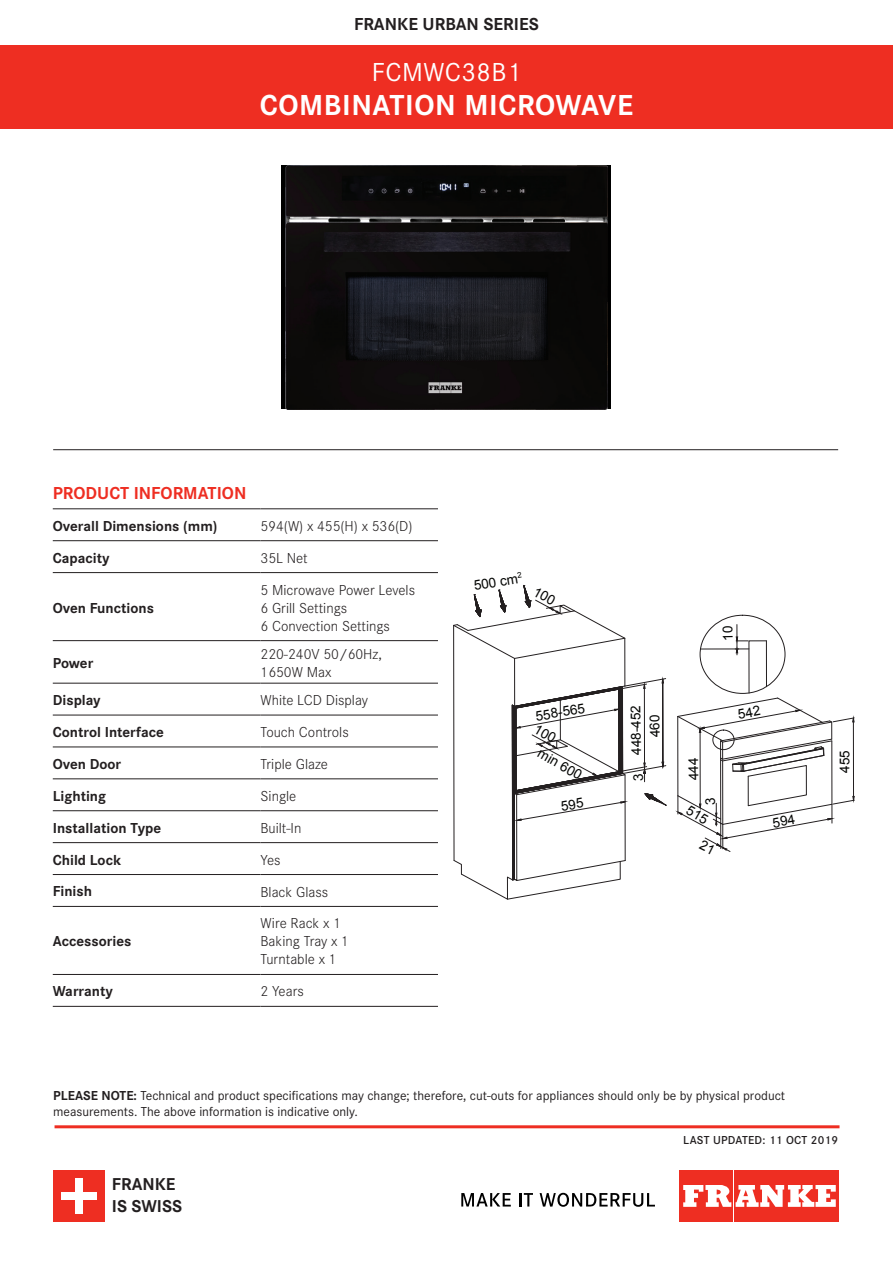
<style>
.page{position:relative;width:893px;height:1263px;background:#fff}
.page>*{position:absolute;margin:0;border:0;box-sizing:border-box;transform-origin:0 0}
.t1{font:700 30px "Corporate S";letter-spacing:.02em;color:#fff}
.t2{font:27px "Corporate S";letter-spacing:.02em;color:#fff}
.t3{font:700 18px "Corporate S";color:#ee2e22}
.t4{font:700 18px "Corporate S";color:#231f20}
.t5{font:700 17.85px/21.5px "Corporate S";color:#231f20}
.t6{font:300 15px/18px "Corporate S";color:#231f20}
.t7{font:700 15px "Corporate S";color:#231f20}
.t8{font:13.65px "Arial";color:#040503}
.t9{font:13.5px/16.2px "Corporate S";color:#231f20}
.t10{font:600 12px "Corporate S";letter-spacing:.02em;color:#231f20}
.s1{font-weight:700}
</style>
<div class="page">
<hr style="left:55px;top:1125px;width:784px;height:3px;background:#ee2e22">
<hr style="left:53px;top:449px;width:785px;height:1px;background:#231f20">
<div style="left:1px;top:45px;width:892px;height:84px;background:#ee2e22"></div>
<div style="left:53px;top:1170px;width:52px;height:51px;background:#ee2e22"></div>
<div style="left:75px;top:1178px;width:8px;height:35px;background:#fff"></div>
<div style="left:61px;top:1192px;width:36px;height:7px;background:#fff"></div>
<div style="left:679px;top:1170px;width:54px;height:51px;background:#ee2e22"></div>
<div style="left:734px;top:1170px;width:51px;height:51px;background:#ee2e22"></div>
<div style="left:787px;top:1170px;width:52px;height:51px;background:#ee2e22"></div>
<svg style="left:683px;top:1185px;width:153px;height:22px"></svg>
<svg style="left:461px;top:1193px;width:50px;height:13px"></svg>
<svg style="left:519px;top:1193px;width:14px;height:13px"></svg>
<svg style="left:540px;top:1193px;width:115px;height:14px"></svg>
<hr style="left:624px;top:638px;width:1px;height:48px;background:#231f20">
<hr style="left:514px;top:658px;width:1px;height:48px;background:#231f20">
<hr style="left:453px;top:625px;width:1px;height:235px;background:#231f20">
<hr style="left:737px;top:624px;width:1px;height:31px;background:#231f20">
<hr style="left:53px;top:508px;width:208px;height:1px;background:#231f20">
<hr style="left:261px;top:508px;width:177px;height:1px;background:#231f20">
<hr style="left:53px;top:540px;width:208px;height:1px;background:#231f20">
<hr style="left:261px;top:540px;width:177px;height:1px;background:#231f20">
<hr style="left:53px;top:572px;width:208px;height:1px;background:#231f20">
<hr style="left:261px;top:572px;width:177px;height:1px;background:#231f20">
<hr style="left:53px;top:640px;width:208px;height:1px;background:#231f20">
<hr style="left:261px;top:640px;width:177px;height:1px;background:#231f20">
<hr style="left:53px;top:683px;width:208px;height:1px;background:#231f20">
<hr style="left:261px;top:683px;width:177px;height:1px;background:#231f20">
<hr style="left:53px;top:715px;width:208px;height:1px;background:#231f20">
<hr style="left:261px;top:715px;width:177px;height:1px;background:#231f20">
<hr style="left:53px;top:747px;width:208px;height:1px;background:#231f20">
<hr style="left:261px;top:747px;width:177px;height:1px;background:#231f20">
<hr style="left:53px;top:778px;width:208px;height:1px;background:#231f20">
<hr style="left:261px;top:778px;width:177px;height:1px;background:#231f20">
<hr style="left:53px;top:810px;width:208px;height:1px;background:#231f20">
<hr style="left:261px;top:810px;width:177px;height:1px;background:#231f20">
<hr style="left:53px;top:842px;width:208px;height:1px;background:#231f20">
<hr style="left:261px;top:842px;width:177px;height:1px;background:#231f20">
<hr style="left:53px;top:874px;width:208px;height:1px;background:#231f20">
<hr style="left:261px;top:874px;width:177px;height:1px;background:#231f20">
<hr style="left:53px;top:906px;width:208px;height:1px;background:#231f20">
<hr style="left:261px;top:906px;width:177px;height:1px;background:#231f20">
<hr style="left:53px;top:974px;width:208px;height:1px;background:#231f20">
<hr style="left:261px;top:974px;width:177px;height:1px;background:#231f20">
<hr style="left:53px;top:1006px;width:208px;height:1px;background:#231f20">
<hr style="left:261px;top:1006px;width:177px;height:1px;background:#231f20">
<div style="left:282px;top:166px;width:329px;height:243px;background:linear-gradient(to bottom,#000,#000)"></div>
<img style="left:286px;top:166px;width:321px;height:243px">
<svg style="left:453px;top:585px;width:172px;height:74px"></svg>
<svg style="left:453px;top:678px;width:214px;height:222px"></svg>
<svg style="left:677px;top:626px;width:178px;height:226px"></svg>
<p class="t4" style="left:354px;top:9px;width:186px">FRANKE URBAN SERIES</p>
<h2 class="t2" style="left:372px;top:52px;width:151px">FCMWC38B1</h2>
<h1 class="t1" style="left:260px;top:81px;width:375px">COMBINATION MICROWAVE</h1>
<p class="t3" style="left:53px;top:479px;width:195px">PRODUCT INFORMATION</p>
<p class="t7" style="left:53px;top:514px;width:166px">Overall Dimensions (mm)</p>
<p class="t6" style="left:261px;top:516px;width:154px">594(W) x 455(H) x 536(D)</p>
<p class="t7" style="left:53px;top:546px;width:58px">Capacity</p>
<p class="t6" style="left:261px;top:548px;width:49px">35L Net</p>
<p class="t7" style="left:53px;top:596px;width:103px">Oven Functions</p>
<p class="t6" style="left:261px;top:580px;width:156px">5 Microwave Power Levels<br>6 Grill Settings<br>6 Convection Settings</p>
<p class="t7" style="left:53px;top:651px;width:42px">Power</p>
<p class="t6" style="left:261px;top:644px;width:123px">220-240V 50/60Hz,<br>1650W Max</p>
<p class="t7" style="left:53px;top:688px;width:49px">Display</p>
<p class="t6" style="left:261px;top:690px;width:109px">White LCD Display</p>
<p class="t7" style="left:53px;top:720px;width:113px">Control Interface</p>
<p class="t6" style="left:261px;top:722px;width:90px">Touch Controls</p>
<p class="t7" style="left:53px;top:752px;width:70px">Oven Door</p>
<p class="t6" style="left:261px;top:754px;width:69px">Triple Glaze</p>
<p class="t7" style="left:53px;top:784px;width:55px">Lighting</p>
<p class="t6" style="left:261px;top:786px;width:37px">Single</p>
<p class="t7" style="left:53px;top:816px;width:110px">Installation Type</p>
<p class="t6" style="left:261px;top:818px;width:42px">Built-In</p>
<p class="t7" style="left:53px;top:848px;width:70px">Child Lock</p>
<p class="t6" style="left:261px;top:850px;width:22px">Yes</p>
<p class="t7" style="left:53px;top:879px;width:41px">Finish</p>
<p class="t6" style="left:261px;top:882px;width:69px">Black Glass</p>
<p class="t7" style="left:53px;top:929px;width:80px">Accessories</p>
<p class="t6" style="left:261px;top:913px;width:90px">Wire Rack x 1<br>Baking Tray x 1<br>Turntable x 1</p>
<p class="t7" style="left:53px;top:979px;width:62px">Warranty</p>
<p class="t6" style="left:261px;top:981px;width:45px">2 Years</p>
<p class="t8" style="left:472px;top:577px;width:51px;rotate:-10deg">500 cm<sup>2</sup></p>
<p class="t8" style="left:534px;top:707px;width:51px;rotate:-10deg">558-565</p>
<p class="t8" style="left:543px;top:744px;width:50px;rotate:30deg">min 600</p>
<p class="t8" style="left:627px;top:755px;width:51px;rotate:-91deg">448-452</p>
<p class="t9" style="left:53px;top:1086px;width:733px"><span class="s1">PLEASE NOTE:</span> Technical and product specifications may change; therefore, cut-outs for appliances should only be by physical product measurements. The above information is indicative only.</p>
<p class="t5" style="left:112px;top:1172px;width:72px">FRANKE<br>IS SWISS</p>
<p class="t10" style="left:683px;top:1131px;width:156px">LAST UPDATED: 11 OCT 2019</p>
</div>
